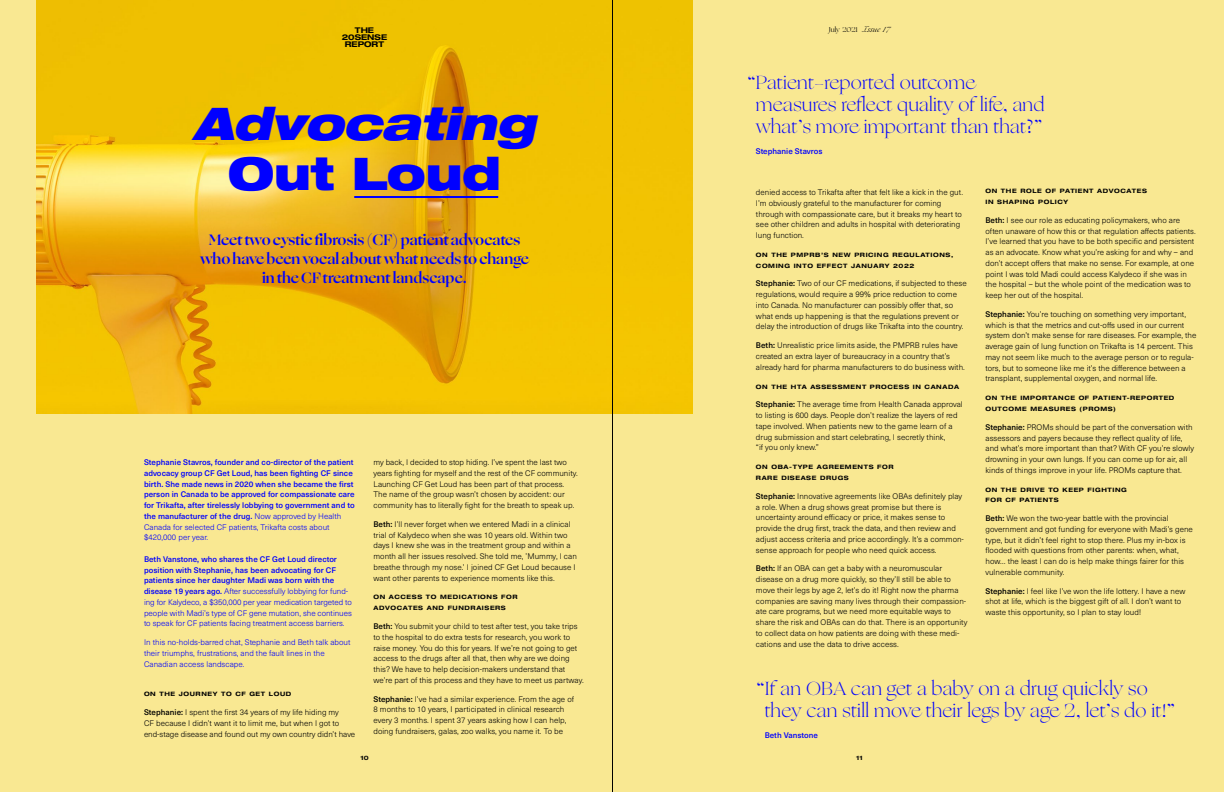
<style>
.page{position:relative;width:1224px;height:792px;background:#f9e892}
.page>*{position:absolute;margin:0;border:0;box-sizing:border-box;transform-origin:0 0}
.t1{font:italic 900 expanded 45px "Helvetica Neue LT Std";letter-spacing:-.015em;color:#00f}
.t2{font:900 expanded 45px "Helvetica Neue LT Std";letter-spacing:-.015em;color:#00f}
.t3{font:300 19px/22px "Ogg TRIAL";letter-spacing:.01em;color:#00f}
.t4{font:700 15px/19px "Ogg TRIAL";color:#00f;text-align:center}
.t5{font:300 8px/10.8px "Neue Haas Unica W1 G";letter-spacing:.005em;color:#000}
.t6{font:300 8px/10.8px "Neue Haas Unica W1 G";letter-spacing:.005em;color:#00f}
.t7{font:500 8px/10.8px "Neue Haas Unica W1 G";letter-spacing:.005em;color:#00f}
.t8{font:700 expanded 7.9px/7.3px "Helvetica Neue LT Std";color:#000;text-align:center}
.t9{font:7px "Ogg";color:#000}
.t10{font:700 expanded 6px/10.8px "Helvetica Neue LT Std";letter-spacing:.1em;color:#000}
.s1{font-style:italic}
.s2{font-family:"Ogg";font-weight:400}
.s3{font-weight:300}
.s4{font-weight:500}
</style>
<div class="page">
<img style="left:36px;top:0;width:657px;height:414px">
<hr style="left:354px;top:196px;width:144px;height:2px;background:#00f">
<hr style="left:612px;top:0;width:1px;height:792px;background:#000">
<p class="t8" style="left:355px;top:26px;width:21px">THE</p>
<p class="t9" style="left:829px;top:25px;width:63px">July 2021 <span class="s1">Issue 17</span></p>
<p class="t8" style="left:342px;top:33px;width:47px">20SENSE<br>REPORT</p>
<h1 class="t1" style="left:193px;top:95px;width:344px">Advocating</h1>
<h1 class="t2" style="left:228px;top:145px;width:275px">Out Loud</h1>
<h3 class="t4" style="left:200px;top:230px;width:330px">Meet two cystic fibrosis <span class="s2">(</span>CF<span class="s2">)</span> patient advocates who have been vocal about what needs to change in the CF treatment landscape.</h3>
<p class="t7" style="left:144px;top:456px;width:212px">Stephanie Stavros, founder and co-director of the patient advocacy group CF Get Loud, has been fighting CF since birth. She made news in 2020 when she became the first person in Canada to be approved for compassionate care for Trikafta, after tirelessly lobbying to government and to the manufacturer of the drug. <span class="s3">Now approved by Health Canada for selected CF patients, Trikafta costs about $420,000 per year.</span></p>
<p class="t6" style="left:144px;top:553px;width:209px"><span class="s4">Beth Vanstone, who shares the CF Get Loud director position with Stephanie, has been advocating for CF patients since her daughter Madi was born with the disease 19 years ago.</span> After successfully lobbying for fund&shy;ing for Kalydeco, a $350,000 per year medication targeted to people with Madi’s type of CF gene mutation, she continues to speak for CF patients facing treatment access barriers.</p>
<p class="t6" style="left:144px;top:637px;width:208px">In this no-holds-barred chat, Stephanie and Beth talk about their triumphs, frustrations, and the fault lines in the<br>Canadian access landscape.</p>
<p class="t10" style="left:144px;top:689px;width:149px">ON THE JOURNEY TO CF GET LOUD</p>
<p class="t5" style="left:144px;top:706px;width:213px"><span class="s4">Stephanie:</span> I spent the first 34 years of my life hiding my<br>CF because I didn’t want it to limit me, but when I got to end-stage disease and found out my own country didn’t have</p>
<p class="t5" style="left:373px;top:456px;width:206px">my back, I decided to stop hiding. I’ve spent the last two years fighting for myself and the rest of the CF community.<br>Launching CF Get Loud has been part of that process.<br>The name of the group wasn’t chosen by accident: our community has to literally fight for the breath to speak up.</p>
<p class="t5" style="left:373px;top:518px;width:205px"><span class="s4">Beth:</span> I’ll never forget when we entered Madi in a clinical trial of Kalydeco when she was 10 years old. Within two days I knew she was in the treatment group and within a month all her issues resolved. She told me, ’Mummy, I can breathe through my nose.’ I joined CF Get Loud because I want other parents to experience moments like this.</p>
<p class="t10" style="left:374px;top:592px;width:146px">ON ACCESS TO MEDICATIONS FOR<br>ADVOCATES AND FUNDRAISERS</p>
<p class="t5" style="left:374px;top:620px;width:212px"><span class="s4">Beth:</span> You submit your child to test after test, you take trips to the hospital to do extra tests for research, you work to raise money. You do this for years. If we’re not going to get access to the drugs after all that, then why are we doing this? We have to help decision-makers understand that we’re part of this process and they have to meet us partway.</p>
<p class="t5" style="left:374px;top:693px;width:202px"><span class="s4">Stephanie:</span> I’ve had a similar experience. From the age of 8 months to 10 years, I participated in clinical research every 3 months. I spent 37 years asking how I can help, doing fundraisers, galas, zoo walks, you name it. To be</p>
<h2 class="t3" style="left:756px;top:71px;width:291px;text-indent:-9px"><span class="s2">“</span>Patient<span class="s2">-</span>reported outcome measures reflect quality of life<span class="s2">,</span> and what<span class="s2">’</span>s more important than that<span class="s2">?”</span></h2>
<p class="t7" style="left:756px;top:146px;width:68px">Stephanie Stavros</p>
<p class="t5" style="left:756px;top:186px;width:209px">denied access to Trikafta after that felt like a kick in the gut.<br>I’m obviously grateful to the manufacturer for coming through with compassionate care, but it breaks my heart to see other children and adults in hospital with deteriorating lung function.</p>
<p class="t10" style="left:756px;top:249px;width:199px">ON THE PMPRB’S NEW PRICING REGULATIONS,<br>COMING INTO EFFECT JANUARY 2022</p>
<p class="t5" style="left:756px;top:278px;width:212px"><span class="s4">Stephanie:</span> Two of our CF medications, if subjected to these regulations, would require a 99% price reduction to come into Canada. No manufacturer can possibly offer that, so what ends up happening is that the regulations prevent or delay the introduction of drugs like Trikafta into the country.</p>
<p class="t5" style="left:756px;top:340px;width:210px"><span class="s4">Beth:</span> Unrealistic price limits aside, the PMPRB rules have created an extra layer of bureaucracy in a country that’s already hard for pharma manufacturers to do business with.</p>
<p class="t10" style="left:756px;top:381px;width:205px">ON THE HTA ASSESSMENT PROCESS IN CANADA</p>
<p class="t5" style="left:756px;top:399px;width:208px"><span class="s4">Stephanie:</span> The average time from Health Canada approval to listing is 600 days. People don’t realize the layers of red tape involved. When patients new to the game learn of a drug submission and start celebrating, I secretly think,<br>“if you only knew.”</p>
<p class="t10" style="left:756px;top:462px;width:139px">ON OBA-TYPE AGREEMENTS FOR<br>RARE DISEASE DRUGS</p>
<p class="t5" style="left:756px;top:490px;width:209px"><span class="s4">Stephanie:</span> Innovative agreements like OBAs definitely play a role. When a drug shows great promise but there is uncertainty around efficacy or price, it makes sense to provide the drug first, track the data, and then review and adjust access criteria and price accordingly. It’s a common&shy;sense approach for people who need quick access.</p>
<p class="t5" style="left:756px;top:563px;width:213px"><span class="s4">Beth:</span> If an OBA can get a baby with a neuromuscular disease on a drug more quickly, so they’ll still be able to move their legs by age 2, let’s do it! Right now the pharma companies are saving many lives through their compassion&shy;ate care programs, but we need more equitable ways to share the risk and OBAs can do that. There is an opportunity to collect data on how patients are doing with these medi&shy;cations and use the data to drive access.</p>
<p class="t10" style="left:985px;top:186px;width:163px">ON THE ROLE OF PATIENT ADVOCATES<br>IN SHAPING POLICY</p>
<p class="t5" style="left:985px;top:214px;width:212px"><span class="s4">Beth:</span> I see our role as educating policymakers, who are often unaware of how this or that regulation affects patients.<br>I’ve learned that you have to be both specific and persistent as an advocate. Know what you’re asking for and why – and don’t accept offers that make no sense. For example, at one point I was told Madi could access Kalydeco if she was in the hospital – but the whole point of the medication was to keep her out of the hospital.</p>
<p class="t5" style="left:985px;top:308px;width:212px"><span class="s4">Stephanie:</span> You’re touching on something very important, which is that the metrics and cut-offs used in our current system don’t make sense for rare diseases. For example, the average gain of lung function on Trikafta is 14 percent. This may not seem like much to the average person or to regula&shy;tors, but to someone like me it’s the difference between a transplant, supplemental oxygen, and normal life.</p>
<p class="t10" style="left:986px;top:393px;width:190px">ON THE IMPORTANCE OF PATIENT-REPORTED<br>OUTCOME MEASURES (PROMS)</p>
<p class="t5" style="left:986px;top:421px;width:210px"><span class="s4">Stephanie:</span> PROMs should be part of the conversation with assessors and payers because they reflect quality of life, and what’s more important than that? With CF you’re slowly drowning in your own lungs. If you can come up for air, all kinds of things improve in your life. PROMs capture that.</p>
<p class="t10" style="left:986px;top:484px;width:143px">ON THE DRIVE TO KEEP FIGHTING<br>FOR CF PATIENTS</p>
<p class="t5" style="left:986px;top:513px;width:209px"><span class="s4">Beth:</span> We won the two-year battle with the provincial government and got funding for everyone with Madi’s gene type, but it didn’t feel right to stop there. Plus my in-box is flooded with questions from other parents: when, what, how… the least I can do is help make things fairer for this vulnerable community.</p>
<p class="t5" style="left:986px;top:585px;width:201px"><span class="s4">Stephanie:</span> I feel like I’ve won the life lottery. I have a new shot at life, which is the biggest gift of all. I don’t want to waste this opportunity, so I plan to stay loud!</p>
<h2 class="t3" style="left:765px;top:677px;width:412px;text-indent:-9px"><span class="s2">“</span>If an OBA can get a baby on a drug quickly so they can still move their legs by age 2<span class="s2">,</span> let<span class="s2">’</span>s do it<span class="s2">!”</span></h2>
<p class="t7" style="left:765px;top:729px;width:55px">Beth Vanstone</p>
<p class="t10" style="left:360px;top:753px;width:10px">10</p>
<p class="t10" style="left:856px;top:753px;width:8px">11</p>
</div>
